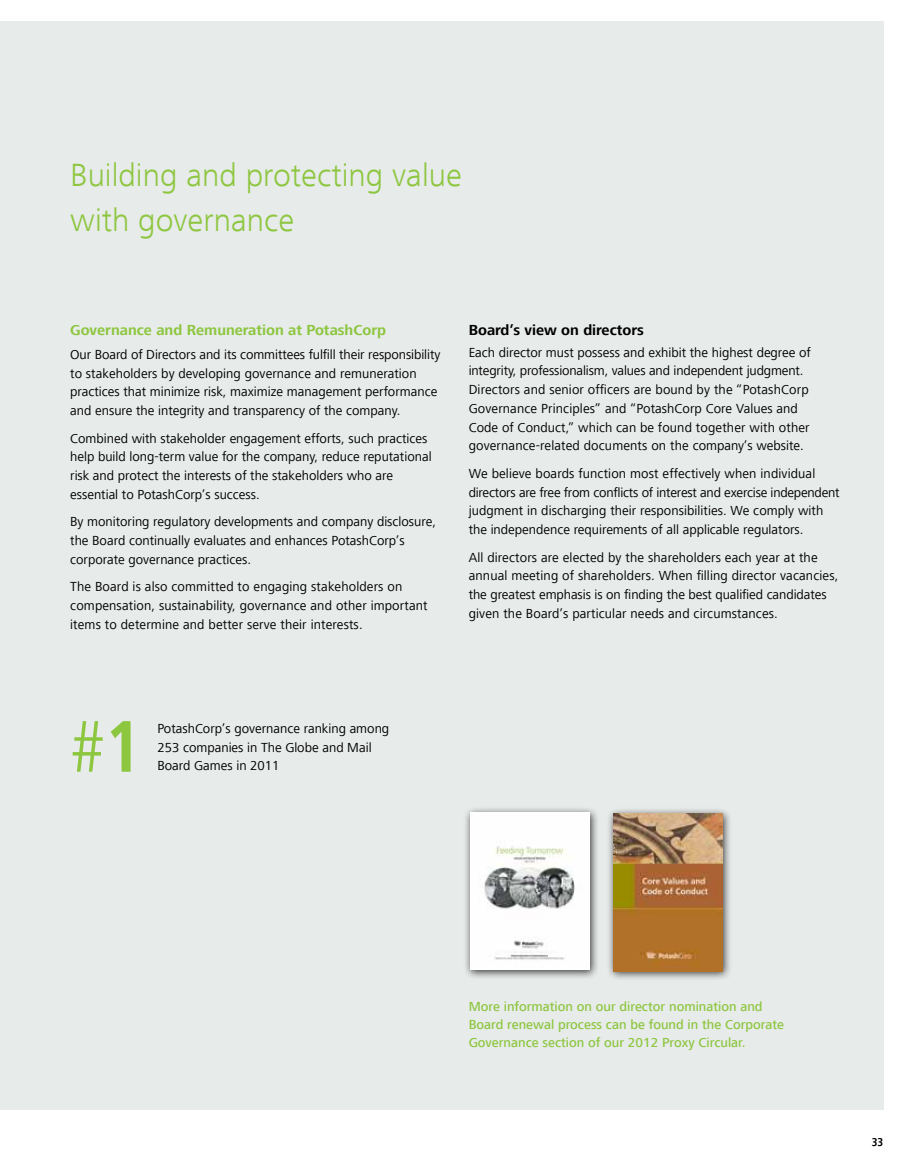
<style>
.page{position:relative;width:905px;height:1175px;background:#fff}
.page>*{position:absolute;margin:0;border:0;box-sizing:border-box;transform-origin:0 0}
.t1{font:300 condensed 75.9px "Frutiger Next LTCE";color:#8dc63f}
.t2{font:300 33px/45px "Frutiger Next LTCE";color:#8dc63f}
.t3{font:700 15px "Frutiger Next LTCE";color:#8dc63f}
.t4{font:700 15px "Frutiger Next LT";color:#000}
.t5{font:13.5px/18.8px "Frutiger Next LTCE";color:#000}
.t6{font:500 13.5px/18px "Frutiger Next LTCE";color:#8dc63f}
.t7{font:700 condensed 12px "Frutiger Next LTCE";color:#000}
.s1{font-weight:700}
</style>
<div class="page">
<div style="left:0;top:22px;width:883px;height:1088px;background:#e7ebe9"></div>
<div style="left:463px;top:806px;width:136px;height:173px;background:#000;opacity:.75"></div>
<div style="left:470px;top:813px;width:119px;height:157px;background:#fff"></div>
<img style="left:484px;top:846px;width:91px;height:114px">
<div style="left:606px;top:807px;width:126px;height:173px;background:#000;opacity:.75"></div>
<img style="left:613px;top:814px;width:109px;height:157px">
<h2 class="t2" style="left:70px;top:153px;width:393px">Building and protecting value with governance</h2>
<p class="t3" style="left:70px;top:321px;width:317px">Governance and Remuneration at PotashCorp</p>
<p class="t5" style="left:70px;top:345px;width:371px">Our Board of Directors and its committees fulfill their responsibility to stakeholders by developing governance and remuneration practices that minimize risk, maximize management performance and ensure the integrity and transparency of the company.</p>
<p class="t5" style="left:70px;top:429px;width:363px">Combined with stakeholder engagement efforts, such practices help build long-term value for the company, reduce reputational risk and protect the interests of the stakeholders who are essential to PotashCorp’s success.</p>
<p class="t5" style="left:70px;top:512px;width:367px">By monitoring regulatory developments and company disclosure, the Board continually evaluates and enhances PotashCorp’s corporate governance practices.</p>
<p class="t5" style="left:70px;top:577px;width:359px">The Board is also committed to engaging stakeholders on compensation, sustainability, governance and other important items to determine and better serve their interests.</p>
<p class="t4" style="left:468px;top:321px;width:177px">Board’s view on directors</p>
<p class="t5" style="left:468px;top:343px;width:343px">Each director must possess and exhibit the highest degree of integrity, professionalism, values and independent judgment.<br>Directors and senior officers are bound by the “PotashCorp Governance Principles” and “PotashCorp Core Values and Code of Conduct,” which can be found together with other governance-related documents on the company’s website.</p>
<p class="t5" style="left:468px;top:464px;width:372px">We believe boards function most effectively when individual directors are free from conflicts of interest and exercise independent judgment in discharging their responsibilities. We comply with the independence requirements of all applicable regulators.</p>
<p class="t5" style="left:468px;top:548px;width:371px">All directors are elected by the shareholders each year at the annual meeting of shareholders. When filling director vacancies, the greatest emphasis is on finding the best qualified candidates given the Board’s particular needs and circumstances.</p>
<h1 class="t1" style="left:70px;top:704px;width:73px">#<span class="s1">1</span></h1>
<p class="t5" style="left:157px;top:719px;width:233px">PotashCorp’s governance ranking among<br>253 companies in The Globe and Mail<br>Board Games in 2011</p>
<p class="t6" style="left:468px;top:998px;width:317px">More information on our director nomination and<br>Board renewal process can be found in the Corporate<br>Governance section of our 2012 Proxy Circular.</p>
<p class="t7" style="left:871px;top:1135px;width:13px">33</p>
</div>
